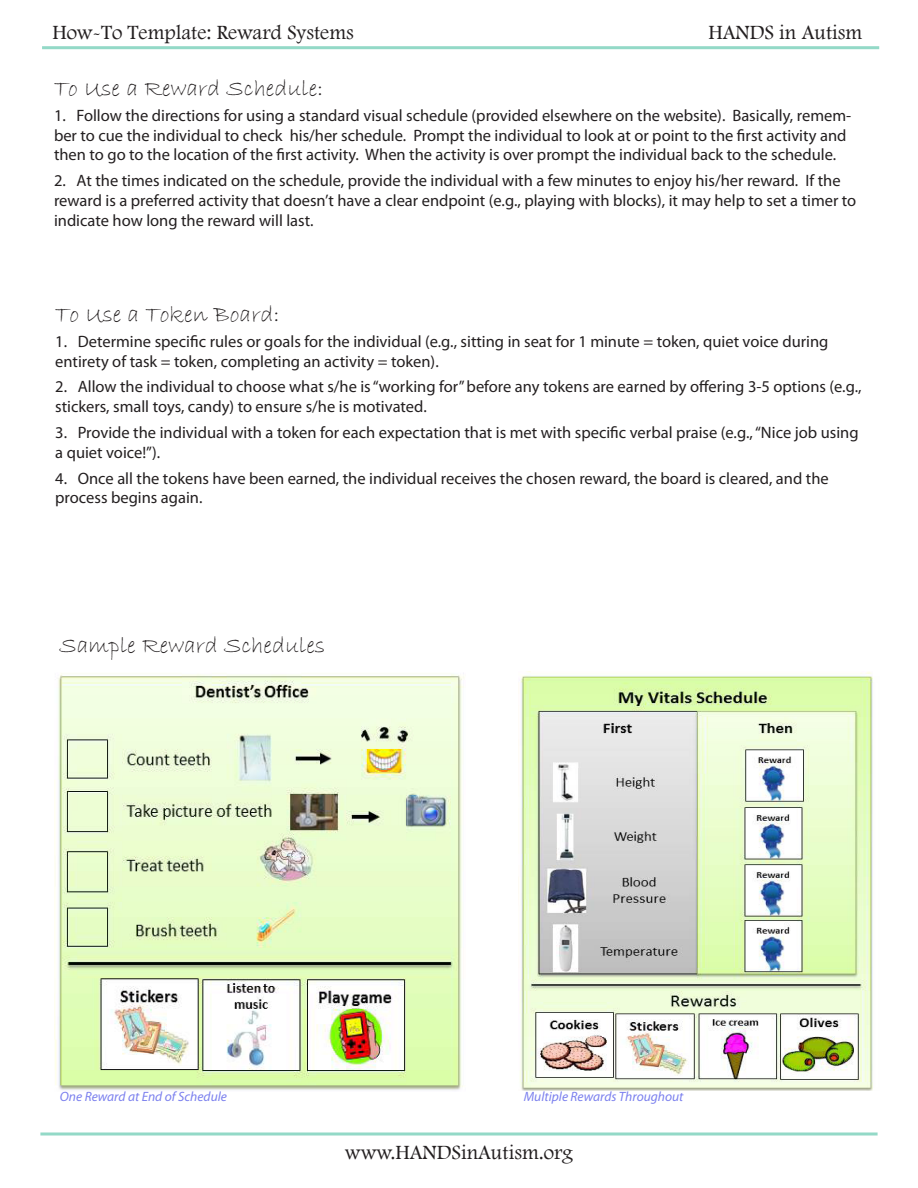
<style>
.page{position:relative;width:918px;height:1188px;background:#fff}
.page>*{position:absolute;margin:0;border:0;box-sizing:border-box;transform-origin:0 0}
.Subtitle{font:24px "Bradley Hand ITC";color:#231f20}
.t1{font:21px "Footlight MT Light";color:#231f20}
.t2{font:16.5px/19.8px "Myriad Pro";color:#231f20}
.t3{font:italic 13.5px "Myriad Pro";color:#7b80ee}
</style>
<div class="page">
<hr style="left:42px;top:46px;width:837px;height:3px;background:#93d9c7">
<svg style="left:40px;top:1132px;width:838px;height:4px;fill:#c4e9e0"></svg>
<img style="left:54px;top:673px;width:411px;height:417px">
<img style="left:518px;top:672px;width:355px;height:419px">
<p class="t1" style="left:52px;top:19px;width:303px">How-To Template: Reward Systems</p>
<p class="t1" style="left:708px;top:19px;width:156px">HANDS in Autism</p>
<p class="Subtitle" style="left:54px;top:73px;width:271px">To Use a Reward Schedule:</p>
<p class="t2" style="left:54px;top:105px;width:799px">1. Follow the directions for using a standard visual schedule (provided elsewhere on the website). Basically, remem&shy;ber to cue the individual to check his/her schedule. Prompt the individual to look at or point to the first activity and then to go to the location of the first activity. When the activity is over prompt the individual back to the schedule.</p>
<p class="t2" style="left:54px;top:170px;width:804px">2. At the times indicated on the schedule, provide the individual with a few minutes to enjoy his/her reward. If the reward is a preferred activity that doesn’t have a clear endpoint (e.g., playing with blocks), it may help to set a timer to indicate how long the reward will last.</p>
<p class="Subtitle" style="left:55px;top:299px;width:226px">To Use a Token Board:</p>
<p class="t2" style="left:55px;top:331px;width:775px">1. Determine specific rules or goals for the individual (e.g., sitting in seat for 1 minute = token, quiet voice during entirety of task = token, completing an activity = token).</p>
<p class="t2" style="left:55px;top:377px;width:808px">2. Allow the individual to choose what s/he is “working for” before any tokens are earned by offering 3-5 options (e.g., stickers, small toys, candy) to ensure s/he is motivated.</p>
<p class="t2" style="left:55px;top:422px;width:805px">3. Provide the individual with a token for each expectation that is met with specific verbal praise (e.g., “Nice job using a quiet voice!”).</p>
<p class="t2" style="left:55px;top:468px;width:775px">4. Once all the tokens have been earned, the individual receives the chosen reward, the board is cleared, and the process begins again.</p>
<p class="Subtitle" style="left:59px;top:630px;width:268px">Sample Reward Schedules</p>
<p class="t3" style="left:60px;top:1088px;width:169px">One Reward at End of Schedule</p>
<p class="t3" style="left:524px;top:1088px;width:161px">Multiple Rewards Throughout</p>
<p class="t1" style="left:345px;top:1140px;width:230px">www.HANDSinAutism.org</p>
</div>
